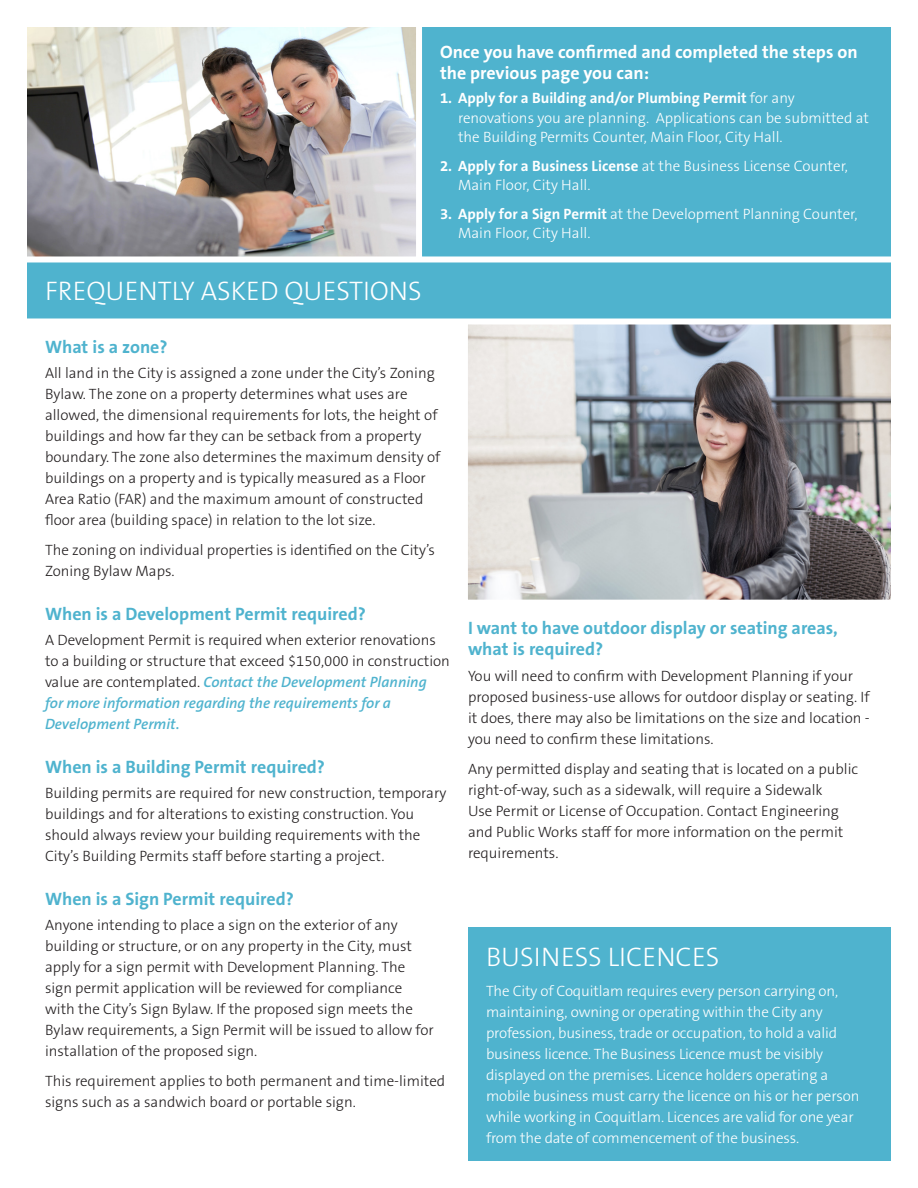
<style>
.page{position:relative;width:918px;height:1188px;background:#fff}
.page>*{position:absolute;margin:0;border:0;box-sizing:border-box;transform-origin:0 0}
.body{font:300 27px "The Sans B3";color:#fff}
.t1{font:700 18px/21px "The Sans B7";color:#4fb3ce}
.t2{font:700 18px/21px "The Sans B7";color:#fff}
.body-2{font:300 15px/21px "The Sans B3";color:#231f20}
.body-3{font:300 15px/21px "The Sans B3";letter-spacing:-.01em;color:#fff}
.body_bullets{font:300 15px/19.5px "The Sans B3";color:#fff}
.s1{font-family:"The Sans B7";font-weight:700}
.s2{font-family:"The Sans B6";font-weight:600;font-style:italic;color:#4fb3ce}
</style>
<div class="page">
<div style="left:422px;top:27px;width:469px;height:230px;background:#4fb3ce"></div>
<img style="left:27px;top:27px;width:389px;height:230px">
<img style="left:468px;top:324px;width:423px;height:276px">
<div style="left:27px;top:262px;width:864px;height:57px;background:#4fb3ce"></div>
<div style="left:468px;top:928px;width:423px;height:233px;background:#4fb3ce"></div>
<p class="body" style="left:45px;top:277px;width:378px">FREQUENTLY ASKED QUESTIONS</p>
<p class="t2" style="left:440px;top:42px;width:419px">Once you have confirmed and completed the steps on the previous page you can:</p>
<p class="body_bullets" style="left:458px;top:89px;width:412px;text-indent:-18px"><span class="s1">1. Apply for a Building and/or Plumbing Permit</span> for any renovations you are planning. Applications can be submitted at the Building Permits Counter, Main Floor, City Hall.</p>
<p class="body_bullets" style="left:458px;top:157px;width:392px;text-indent:-18px"><span class="s1">2. Apply for a Business License</span> at the Business License Counter,<br>Main Floor, City Hall.</p>
<p class="body_bullets" style="left:458px;top:205px;width:401px;text-indent:-18px"><span class="s1">3. Apply for a Sign Permit</span> at the Development Planning Counter,<br>Main Floor, City Hall.</p>
<p class="t1" style="left:45px;top:337px;width:124px">What is a zone?</p>
<p class="body-2" style="left:45px;top:364px;width:397px">All land in the City is assigned a zone under the City’s Zoning Bylaw. The zone on a property determines what uses are allowed, the dimensional requirements for lots, the height of buildings and how far they can be setback from a property boundary. The zone also determines the maximum density of buildings on a property and is typically measured as a Floor Area Ratio (FAR) and the maximum amount of constructed floor area (building space) in relation to the lot size.</p>
<p class="body-2" style="left:45px;top:541px;width:391px">The zoning on individual properties is identified on the City’s<br>Zoning Bylaw Maps.</p>
<p class="t1" style="left:45px;top:604px;width:322px">When is a Development Permit required?</p>
<p class="body-2" style="left:45px;top:631px;width:406px">A Development Permit is required when exterior renovations to a building or structure that exceed $150,000 in construction value are contemplated. <span class="s2">Contact the Development Planning<br>for more information regarding the requirements for a Development Permit.</span></p>
<p class="t1" style="left:45px;top:757px;width:282px">When is a Building Permit required?</p>
<p class="body-2" style="left:45px;top:784px;width:403px">Building permits are required for new construction, temporary buildings and for alterations to existing construction. You should always review your building requirements with the City’s Building Permits staff before starting a project.</p>
<p class="t1" style="left:45px;top:889px;width:250px">When is a Sign Permit required?</p>
<p class="body-2" style="left:45px;top:916px;width:390px">Anyone intending to place a sign on the exterior of any building or structure, or on any property in the City, must apply for a sign permit with Development Planning. The sign permit application will be reviewed for compliance with the City’s Sign Bylaw. If the proposed sign meets the Bylaw requirements, a Sign Permit will be issued to allow for installation of the proposed sign.</p>
<p class="body-2" style="left:45px;top:1072px;width:402px">This requirement applies to both permanent and time-limited signs such as a sandwich board or portable sign.</p>
<p class="t1" style="left:468px;top:618px;width:371px">I want to have outdoor display or seating areas, what is required?</p>
<p class="body-2" style="left:468px;top:666px;width:403px">You will need to confirm with Development Planning if your proposed business-use allows for outdoor display or seating. If it does, there may also be limitations on the size and location - you need to confirm these limitations.</p>
<p class="body-2" style="left:468px;top:759px;width:392px">Any permitted display and seating that is located on a public right-of-way, such as a sidewalk, will require a Sidewalk<br>Use Permit or License of Occupation. Contact Engineering and Public Works staff for more information on the permit requirements.</p>
<p class="body" style="left:486px;top:943px;width:235px">BUSINESS LICENCES</p>
<p class="body-3" style="left:486px;top:981px;width:375px">The City of Coquitlam requires every person carrying on, maintaining, owning or operating within the City any profession, business, trade or occupation, to hold a valid business licence. The Business Licence must be visibly displayed on the premises. Licence holders operating a mobile business must carry the licence on his or her person while working in Coquitlam. Licences are valid for one year from the date of commencement of the business.</p>
</div>
